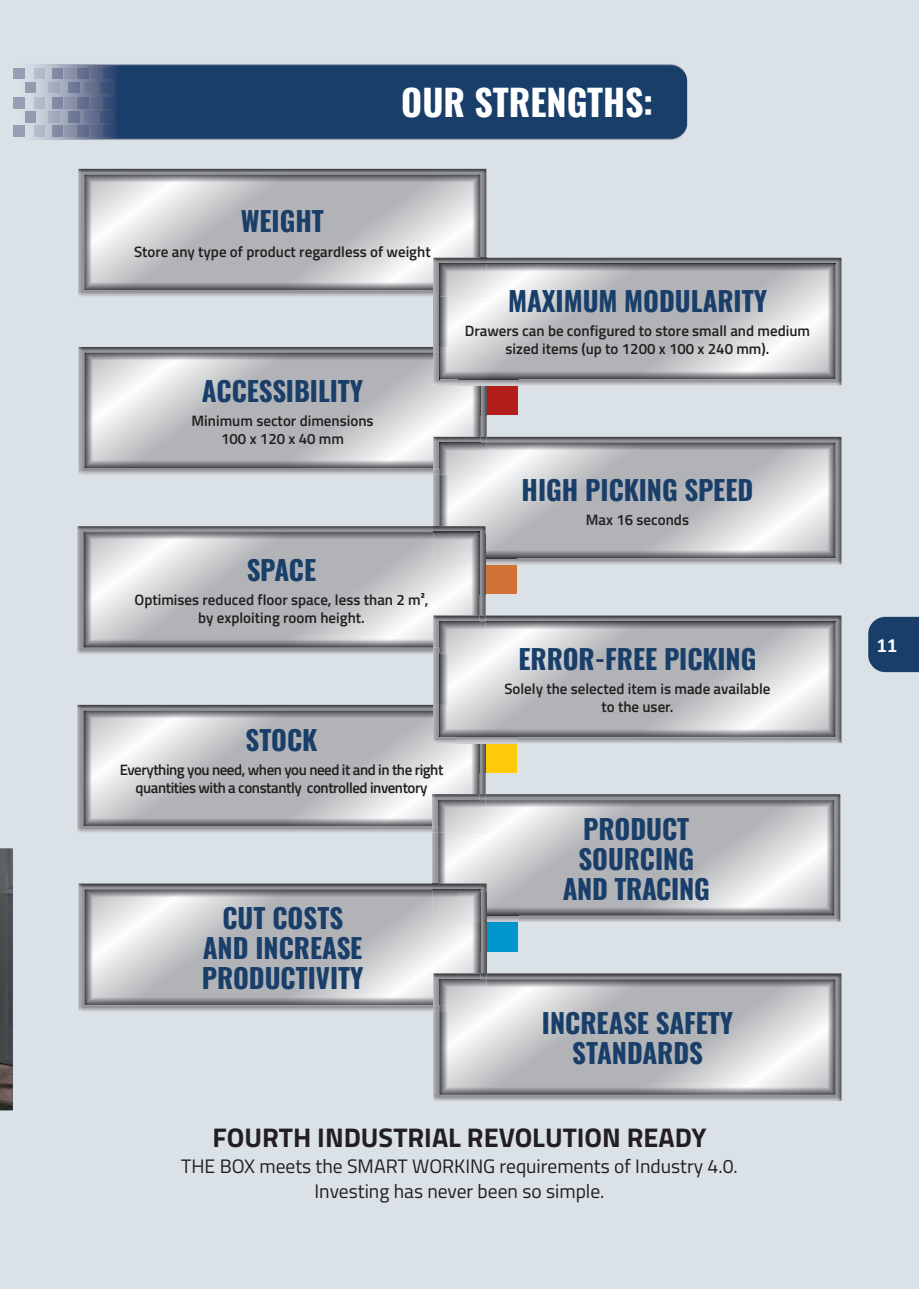
<style>
.page{position:relative;width:919px;height:1289px;background:#fff}
.page>*{position:absolute;margin:0;border:0;box-sizing:border-box;transform-origin:0 0}
.t1{font:700 36px "Oswald";color:#fff}
.t2{font:700 27px/30px "Oswald";color:#193e69;text-align:center}
.t3{font:700 27px "Titillium Web";color:#231f20}
.t4{font:700 20.25px "Calibri";color:#fff}
.t5{font:19.5px/25.5px "Titillium Web";color:#231f20;text-align:center}
.t6{font:600 15px/18px "Titillium Web";color:#231f20;text-align:center}
.t7{font:600 15px/18px "Titillium Web";letter-spacing:-.03em;color:#231f20;text-align:center}
</style>
<div class="page">
<div style="left:0;top:0;width:918px;height:1288px;background:#dae2e7"></div>
<img style="left:0;top:848px;width:13px;height:262px">
<div style="left:458px;top:892px;width:60px;height:59px;background:#0095cb"></div>
<div style="left:458px;top:355px;width:60px;height:60px;background:#b41e1a"></div>
<div style="left:456px;top:713px;width:60px;height:60px;background:#feca0a"></div>
<div style="left:456px;top:534px;width:60px;height:60px;background:#d17336"></div>
<img style="left:13px;top:64px;width:674px;height:76px">
<svg style="left:14px;top:98px;width:128px;height:38px;background:#70809c"></svg>
<svg style="left:14px;top:68px;width:128px;height:24px;background:#71819d"></svg>
<img style="left:78px;top:169px;width:408px;height:127px">
<img style="left:84px;top:174px;width:396px;height:116px">
<img style="left:135px;top:246px;width:295px;height:14px">
<img style="left:79px;top:347px;width:407px;height:127px">
<img style="left:480px;top:385px;width:6px;height:30px">
<img style="left:433px;top:385px;width:47px;height:52px">
<img style="left:84px;top:353px;width:349px;height:115px">
<img style="left:77px;top:705px;width:408px;height:127px">
<img style="left:479px;top:743px;width:6px;height:30px">
<img style="left:433px;top:743px;width:46px;height:51px">
<img style="left:83px;top:710px;width:350px;height:116px">
<img style="left:486px;top:258px;width:355px;height:127px">
<img style="left:433px;top:296px;width:6px;height:51px">
<img style="left:433px;top:258px;width:47px;height:32px">
<img style="left:440px;top:264px;width:395px;height:115px">
<img style="left:440px;top:264px;width:46px;height:32px">
<img style="left:439px;top:296px;width:1px;height:51px">
<svg style="left:433px;top:290px;width:7px;height:6px"></svg>
<img style="left:486px;top:263px;width:349px;height:1px">
<svg style="left:480px;top:258px;width:6px;height:6px"></svg>
<img style="left:439px;top:263px;width:41px;height:27px">
<svg style="left:433px;top:347px;width:53px;height:38px"></svg>
<img style="left:432px;top:794px;width:408px;height:127px">
<img style="left:432px;top:794px;width:53px;height:38px">
<img style="left:834px;top:800px;width:1px;height:115px">
<img style="left:486px;top:883px;width:348px;height:32px">
<img style="left:438px;top:800px;width:396px;height:83px">
<img style="left:433px;top:437px;width:408px;height:127px">
<img style="left:433px;top:437px;width:53px;height:37px">
<img style="left:485px;top:526px;width:350px;height:32px">
<img style="left:439px;top:442px;width:396px;height:84px">
<img style="left:439px;top:442px;width:47px;height:32px">
<img style="left:79px;top:883px;width:354px;height:128px">
<img style="left:480px;top:921px;width:6px;height:52px">
<img style="left:432px;top:921px;width:48px;height:83px">
<img style="left:458px;top:921px;width:22px;height:30px">
<img style="left:84px;top:889px;width:348px;height:115px">
<svg style="left:432px;top:883px;width:54px;height:38px;background:#a4a6a8"></svg>
<img style="left:77px;top:526px;width:408px;height:127px">
<img style="left:479px;top:564px;width:6px;height:30px">
<img style="left:433px;top:564px;width:46px;height:51px">
<img style="left:83px;top:532px;width:350px;height:115px">
<svg style="left:433px;top:526px;width:52px;height:38px;background:#a3a4a6"></svg>
<img style="left:433px;top:615px;width:408px;height:128px">
<img style="left:433px;top:615px;width:52px;height:38px">
<img style="left:440px;top:622px;width:395px;height:115px">
<img style="left:439px;top:621px;width:46px;height:32px">
<img style="left:439px;top:653px;width:1px;height:52px">
<svg style="left:433px;top:705px;width:52px;height:38px"></svg>
<img style="left:485px;top:621px;width:350px;height:1px">
<img style="left:433px;top:973px;width:408px;height:127px">
<img style="left:433px;top:973px;width:53px;height:38px">
<img style="left:433px;top:973px;width:47px;height:31px">
<img style="left:439px;top:979px;width:47px;height:32px">
<img style="left:439px;top:979px;width:41px;height:25px">
<div style="left:868px;top:617px;width:50px;height:55px;background:#193e69"></div>
<h1 class="t1" style="left:401px;top:74px;width:253px">OUR STRENGTHS:</h1>
<h2 class="t2" style="left:241px;top:205px;width:85px">WEIGHT</h2>
<p class="t6" style="left:134px;top:242px;width:298px">Store any type of product regardless of weight</p>
<h2 class="t2" style="left:202px;top:374px;width:163px">ACCESSIBILITY</h2>
<p class="t6" style="left:191px;top:411px;width:183px">Minimum sector dimensions<br>100 x 120 x 40 mm</p>
<h2 class="t2" style="left:247px;top:553px;width:71px">SPACE</h2>
<p class="t6" style="left:134px;top:590px;width:295px">Optimises reduced floor space, less than 2 m², by exploiting room height.</p>
<h2 class="t2" style="left:245px;top:723px;width:74px">STOCK</h2>
<p class="t7" style="left:120px;top:760px;width:325px">Everything you need, when you need it and in the right quantities with a constantly controlled inventory</p>
<h2 class="t2" style="left:202px;top:902px;width:163px">CUT COSTS<br>AND INCREASE<br>PRODUCTIVITY</h2>
<h2 class="t2" style="left:508px;top:285px;width:260px">MAXIMUM MODULARITY</h2>
<p class="t6" style="left:464px;top:322px;width:347px">Drawers can be configured to store small and medium sized items (up to 1200 x 100 x 240 mm).</p>
<h2 class="t2" style="left:521px;top:473px;width:233px">HIGH PICKING SPEED</h2>
<p class="t6" style="left:585px;top:510px;width:105px">Max 16 seconds</p>
<h2 class="t2" style="left:518px;top:643px;width:239px">ERROR-FREE PICKING</h2>
<p class="t6" style="left:504px;top:679px;width:268px">Solely the selected item is made available to the user.</p>
<h2 class="t2" style="left:563px;top:812px;width:148px">PRODUCT<br>SOURCING<br>AND TRACING</h2>
<h2 class="t2" style="left:542px;top:1006px;width:193px">INCREASE SAFETY<br>STANDARDS</h2>
<h2 class="t3" style="left:212px;top:1116px;width:495px">FOURTH INDUSTRIAL REVOLUTION READY</h2>
<h3 class="t5" style="left:181px;top:1152px;width:558px">THE BOX meets the SMART WORKING requirements of Industry 4.0.<br>Investing has never been so simple.</h3>
<h3 class="t4" style="left:876px;top:637px;width:22px">11</h3>
</div>
